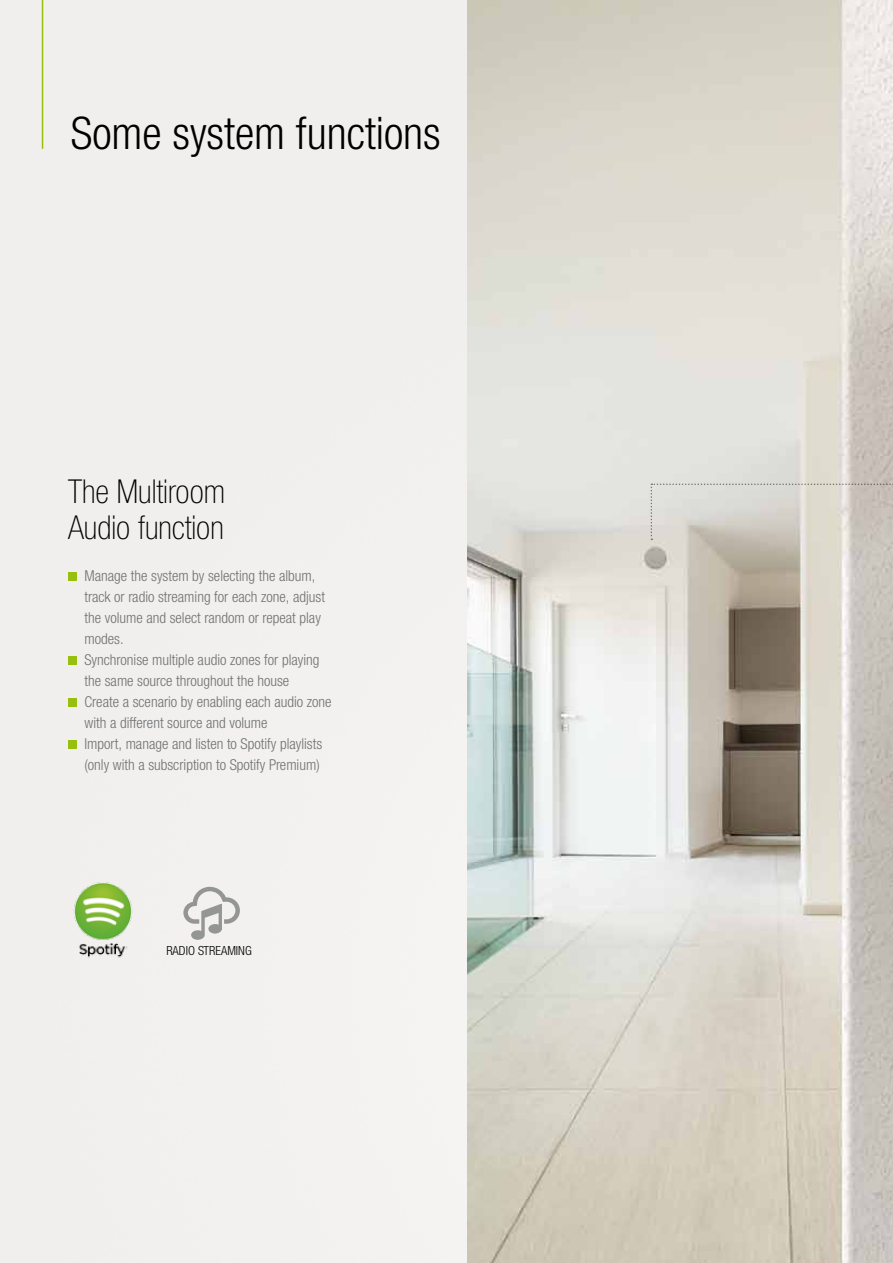
<style>
.page{position:relative;width:893px;height:1263px;background:#fff}
.page>*{position:absolute;margin:0;border:0;box-sizing:border-box;transform-origin:0 0}
.t1{font:300 condensed 45px "Helvetica Neue LTW1 G";color:#000}
.t2{font:100 condensed 33px/36px "Helvetica Neue LTW1 G";color:#000}
.t3{font:300 condensed 15px "Helvetica Neue LTW1 G";color:#707172}
.t4{font:300 condensed 12.6px "Helvetica Neue LTW1 G";color:#000}
</style>
<div class="page">
<div style="left:0;top:0;width:468px;height:1263px;background:#f1efed"></div>
<img style="left:468px;top:0;width:425px;height:1263px">
<svg style="left:651px;top:483px;width:242px;height:57px;background:#d5d1ca"></svg>
<img style="left:66px;top:874px;width:75px;height:91px">
<svg style="left:183px;top:887px;width:57px;height:53px"></svg>
<hr style="left:42px;top:0;width:1px;height:149px;background:#97bf0d">
<div style="left:68px;top:573px;width:9px;height:8px;background:#97bf0d"></div>
<div style="left:68px;top:657px;width:9px;height:8px;background:#97bf0d"></div>
<div style="left:68px;top:699px;width:9px;height:8px;background:#97bf0d"></div>
<div style="left:68px;top:741px;width:9px;height:8px;background:#97bf0d"></div>
<h1 class="t1" style="left:71px;top:107px;width:371px">Some system functions</h1>
<h2 class="t2" style="left:68px;top:474px;width:159px">The Multiroom<br>Audio function</h2>
<p class="t3" style="left:77px;top:567px;width:240px">Manage the system by selecting the album,</p>
<p class="t3" style="left:85px;top:588px;width:242px">track or radio streaming for each zone, adjust</p>
<p class="t3" style="left:85px;top:609px;width:238px">the volume and select random or repeat play</p>
<p class="t3" style="left:85px;top:630px;width:41px">modes.</p>
<p class="t3" style="left:77px;top:651px;width:244px">Synchronise multiple audio zones for playing</p>
<p class="t3" style="left:85px;top:672px;width:206px">the same source throughout the house</p>
<p class="t3" style="left:77px;top:693px;width:257px">Create a scenario by enabling each audio zone</p>
<p class="t3" style="left:85px;top:714px;width:184px">with a different source and volume</p>
<p class="t3" style="left:77px;top:735px;width:247px">I mport, manage and listen to Spotify playlists</p>
<p class="t3" style="left:85px;top:756px;width:237px">(only with a subscription to Spotify Premium)</p>
<p class="t4" style="left:166px;top:943px;width:7px">RADIO</p>
<p class="t4" style="left:198px;top:943px;width:7px">STREAMIN</p>
<p class="t4" style="left:245px;top:943px;width:8px">G</p>
</div>
